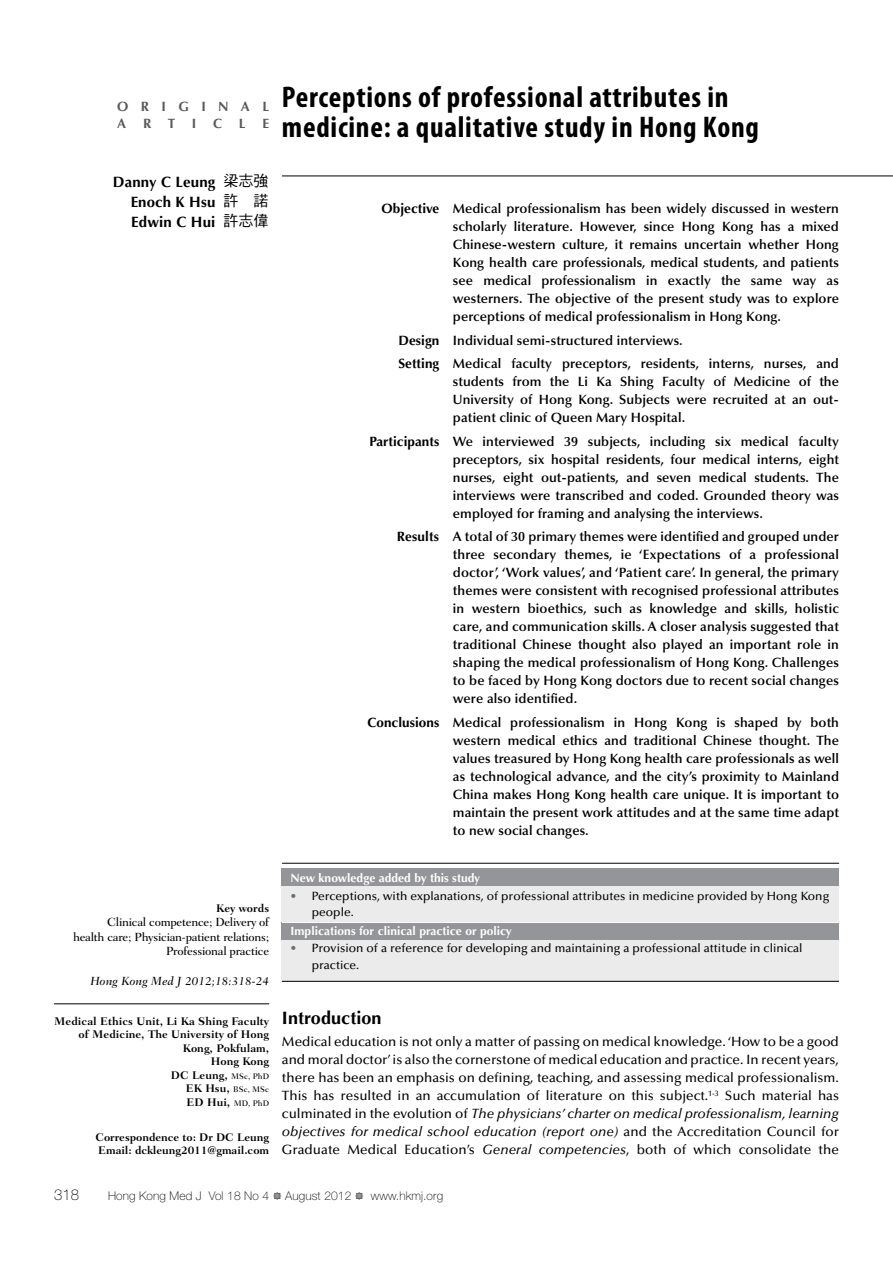
<style>
.page{position:relative;width:893px;height:1263px;background:#fff}
.page>*{position:absolute;margin:0;border:0;box-sizing:border-box;transform-origin:0 0}
.t1{font:700 condensed 30px/30px "Myriad Pro";letter-spacing:.025em;color:#000}
.t2{font:700 18px "Optima";letter-spacing:.005em;color:#000}
.t3{font:700 15px/20.1px "Optima";letter-spacing:.01em;color:#000;text-align:justify}
.t4{font:15px/20.1px "DF Hei HK W5";color:#000;text-align:justify}
.t5{font:100 15px "Helvetica Neue";color:#000}
.t6{font:600 13.5px/18px "Optima";letter-spacing:.005em;color:#000;text-align:justify}
.t7{font:500 13.5px/18px "Optima";letter-spacing:.005em;color:#000;text-align:justify}
.t8{font:700 13.5px/16.2px "Optima";letter-spacing:.92em;color:#58595b}
.t9{font:500 12px/16.5px "Optima";letter-spacing:.005em;color:#000}
.t10{font:500 12px/14.4px "Fairfield LH";letter-spacing:-.02em;color:#000;text-align:right}
.t11{font:700 12px "Optima";letter-spacing:.005em;color:#fff}
.t12{font:100 12px "Helvetica Neue";letter-spacing:.01em;color:#000}
.t13{font:italic 500 12px "Fairfield LH";color:#000}
.t14{font:700 11.25px/13.5px "Fairfield LH";letter-spacing:.005em;color:#000;text-align:right}
.t15{font:500 8.25px "Fairfield LH";letter-spacing:.005em;color:#000}
.s1{font-weight:700}
.s2{font-weight:500;font-size:8.25px}
.s3{font-weight:700;font-size:11.25px}
.s4{color:#6d6e71}
.s5{font-style:italic}
.s6{font-family:"Type Embellishments One Let Plain";font-weight:400}
</style>
<div class="page">
<hr style="left:282px;top:176px;width:611px;height:1px;background:#000">
<hr style="left:54px;top:1003px;width:215px;height:1px;background:#000">
<hr style="left:282px;top:863px;width:557px;height:1px;background:#000">
<div style="left:282px;top:869px;width:557px;height:112px;background:#ebebec"></div>
<div style="left:282px;top:869px;width:557px;height:17px;background:#939598"></div>
<div style="left:282px;top:923px;width:557px;height:17px;background:#939598"></div>
<hr style="left:282px;top:922px;width:557px;height:1px;background:#fff">
<hr style="left:282px;top:981px;width:557px;height:1px;background:#000">
<p class="t8" style="left:117px;top:99px;width:153px">ORIGINAL<br>ARTICLE</p>
<p class="t3" style="left:131px;top:172px;width:86px;text-indent:-18px">Danny C Leung Enoch K Hsu Edwin C Hui</p>
<p class="t4" style="left:223px;top:170px;width:47px">梁志強許 諾許志偉</p>
<h1 class="t1" style="left:282px;top:81px;width:478px">Perceptions of professional attributes in medicine: a qualitative study in Hong Kong</h1>
<p class="t6" style="left:453px;top:200px;width:388px;text-indent:-71px"><span class="s1">Objective</span> Medical professionalism has been widely discussed in western scholarly literature. However, since Hong Kong has a mixed Chinese-western culture, it remains uncertain whether Hong Kong health care professionals, medical students, and patients see medical professionalism in exactly the same way as westerners. The objective of the present study was to explore perceptions of medical professionalism in Hong Kong.</p>
<p class="t6" style="left:398px;top:329px;width:442px;line-height:23.5px"><span class="s1">Design</span> Individual semi-structured interviews.<br><span class="s1">Setting</span> Medical faculty preceptors, residents, interns, nurses, and</p>
<p class="t6" style="left:453px;top:373px;width:388px">students from the Li Ka Shing Faculty of Medicine of the University of Hong Kong. Subjects were recruited at an out&shy;patient clinic of Queen Mary Hospital.</p>
<p class="t6" style="left:453px;top:432px;width:388px;text-indent:-83px"><span class="s1">Participants</span> We interviewed 39 subjects, including six medical faculty preceptors, six hospital residents, four medical interns, eight nurses, eight out-patients, and seven medical students. The interviews were transcribed and coded. Grounded theory was employed for framing and analysing the interviews.</p>
<p class="t6" style="left:453px;top:528px;width:388px;text-indent:-56px"><span class="s1">Results</span> A total of 30 primary themes were identified and grouped under three secondary themes, ie ‘Expectations of a professional doctor’, ‘Work values’, and ‘Patient care’. In general, the primary themes were consistent with recognised professional attributes in western bioethics, such as knowledge and skills, holistic care, and communication skills. A closer analysis suggested that traditional Chinese thought also played an important role in shaping the medical professionalism of Hong Kong. Challenges to be faced by Hong Kong doctors due to recent social changes were also identified.</p>
<p class="t6" style="left:453px;top:713px;width:388px;text-indent:-86px"><span class="s1">Conclusions</span> Medical professionalism in Hong Kong is shaped by both western medical ethics and traditional Chinese thought. The values treasured by Hong Kong health care professionals as well as technological advance, and the city’s proximity to Mainland China makes Hong Kong health care unique. It is important to maintain the present work attitudes and at the same time adapt to new social changes.</p>
<p class="t14" style="left:216px;top:902px;width:54px">Key words</p>
<p class="t10" style="left:73px;top:915px;width:198px">Clinical competence; Delivery of health care; Physician-patient relations;<br>Professional practice</p>
<p class="t13" style="left:90px;top:974px;width:180px">Hong Kong Med J 2012;18:318-24</p>
<p class="t14" style="left:54px;top:1014px;width:216px">Medical Ethics Unit, Li Ka Shing Faculty of Medicine, The University of Hong<br>Kong, Pokfulam,<br>Hong Kong<br>DC Leung, <span class="s2">MSc, PhD</span></p>
<p class="t15" style="left:186px;top:1085px;width:85px"><span class="s3">EK Hsu,</span> BSc, MSc</p>
<p class="t14" style="left:187px;top:1095px;width:84px">ED Hui, <span class="s2">MD, PhD</span></p>
<p class="t14" style="left:96px;top:1130px;width:175px;text-align:left">Correspondence to: Dr DC Leung<br>Email: dckleung2011@gmail.com</p>
<p class="t11" style="left:291px;top:871px;width:191px">New knowledge added by this study</p>
<p class="t9" style="left:312px;top:887px;width:519px;text-indent:-21px"><span class="s4">•</span> Perceptions, with explanations, of professional attributes in medicine provided by Hong Kong people.</p>
<p class="t11" style="left:291px;top:924px;width:223px">Implications for clinical practice or policy</p>
<p class="t9" style="left:312px;top:940px;width:492px;text-indent:-21px"><span class="s4">•</span> Provision of a reference for developing and maintaining a professional attitude in clinical practice.</p>
<h2 class="t2" style="left:282px;top:1007px;width:101px">Introduction</h2>
<p class="t7" style="left:282px;top:1033px;width:559px">Medical education is not only a matter of passing on medical knowledge. ‘How to be a good and moral doctor’ is also the cornerstone of medical education and practice. In recent years, there has been an emphasis on defining, teaching, and assessing medical professionalism.<br>This has resulted in an accumulation of literature on this subject.<sup>1-3</sup> Such material has culminated in the evolution of <span class="s5">The physicians’ charter on medical professionalism, learning objectives for medical school education (report one)</span> and the Accreditation Council for Graduate Medical Education’s <span class="s5">General competencies</span>, both of which consolidate the</p>
<p class="t5" style="left:54px;top:1186px;width:27px">318</p>
<p class="t12" style="left:108px;top:1189px;width:337px">Hong Kong Med J Vol 18 No 4 <span class="s6">#</span> August 2012 <span class="s6">#</span> www.hkmj.org</p>
</div>
